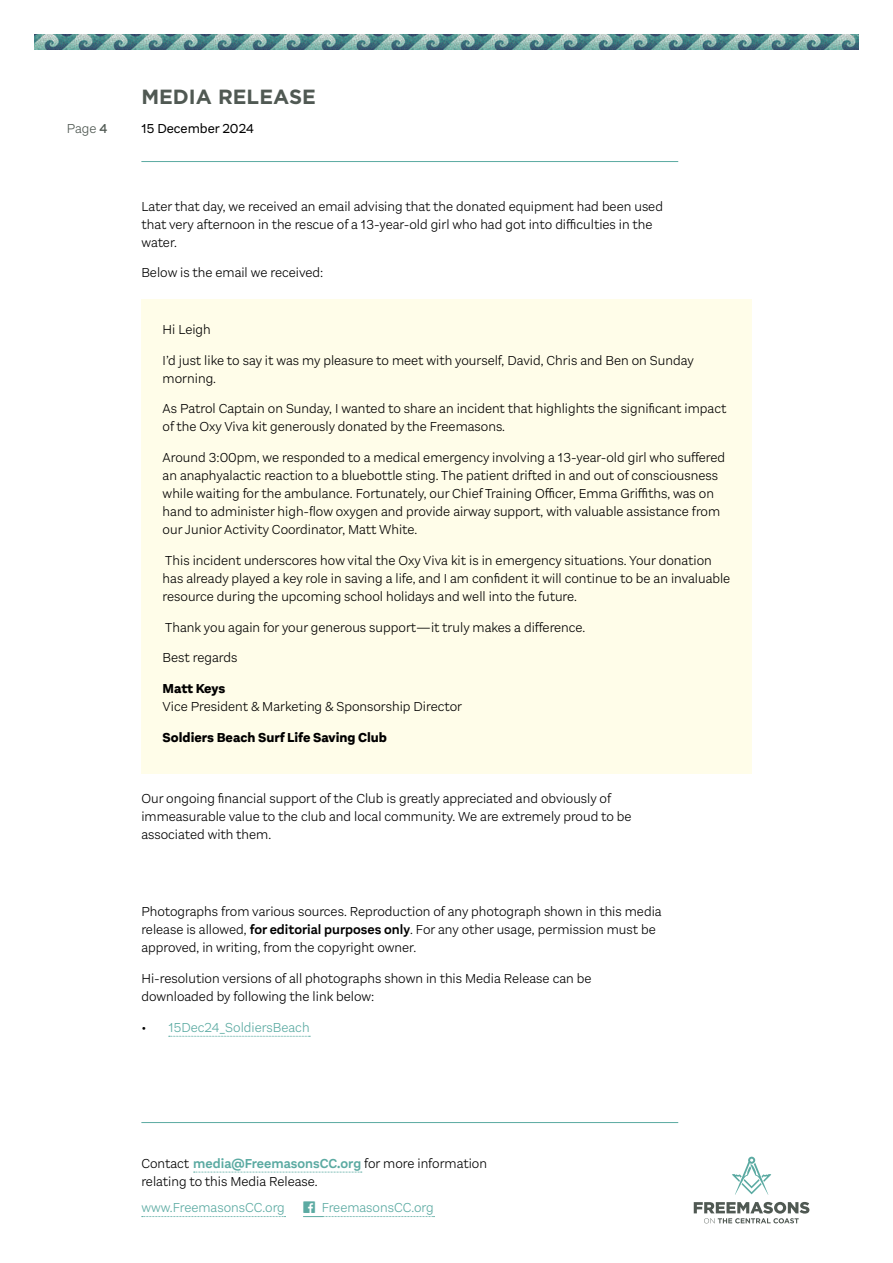
<style>
.page{position:relative;width:893px;height:1263px;background:#fff}
.page>*{position:absolute;margin:0;border:0;box-sizing:border-box;transform-origin:0 0}
.t1{font:700 20.55px "Gotham";color:#505953}
.BODY_Copy{font:300 13.5px/18px "Aestetico";color:#000}
.t2{font:300 13.5px "Aestetico";color:#5baaa2}
.BODY_Copy-2{font:800 13.5px "Aestetico";color:#000}
.DATE{font:13.5px "Aestetico";color:#000}
.t3{font:300 13.5px "Aestetico";color:#505953}
.s1{font-weight:500}
.s2{font-weight:800}
.s3{font-weight:600}
.s4{color:#000}
.s5{font-weight:600;color:#5baaa2}
</style>
<div class="page">
<img style="left:443px;top:34px;width:50px;height:15px">
<img style="left:493px;top:34px;width:69px;height:15px">
<img style="left:562px;top:34px;width:69px;height:15px">
<img style="left:631px;top:34px;width:69px;height:15px">
<img style="left:700px;top:34px;width:70px;height:15px">
<img style="left:770px;top:34px;width:89px;height:15px">
<img style="left:34px;top:34px;width:43px;height:15px">
<img style="left:77px;top:34px;width:69px;height:15px">
<img style="left:146px;top:34px;width:70px;height:15px">
<img style="left:216px;top:34px;width:69px;height:15px">
<img style="left:285px;top:34px;width:69px;height:15px">
<img style="left:354px;top:34px;width:89px;height:15px">
<svg style="left:732px;top:1157px;width:39px;height:38px"></svg>
<svg style="left:694px;top:1202px;width:115px;height:21px"></svg>
<hr style="left:141px;top:161px;width:537px;height:1px;background:#5baaa2">
<svg style="left:194px;top:1172px;width:168px;height:1px"></svg>
<svg style="left:142px;top:1216px;width:144px;height:1px"></svg>
<hr style="left:141px;top:1122px;width:537px;height:1px;background:#5baaa2">
<svg style="left:169px;top:1036px;width:141px;height:1px"></svg>
<div style="left:141px;top:299px;width:611px;height:474px;background:#fffde9"></div>
<svg style="left:303px;top:1216px;width:131px;height:1px"></svg>
<p class="t1" style="left:141px;top:85px;width:176px">MEDIA RELEASE</p>
<p class="t3" style="left:67px;top:121px;width:42px">Page <span class="s1">4</span></p>
<p class="DATE" style="left:141px;top:121px;width:114px">15 December 2024</p>
<p class="BODY_Copy" style="left:141px;top:197px;width:523px">Later that day, we received an email advising that the donated equipment had been used that very afternoon in the rescue of a 13-year-old girl who had got into difficulties in the water.</p>
<p class="BODY_Copy" style="left:141px;top:264px;width:183px">Below is the email we received:</p>
<p class="BODY_Copy" style="left:163px;top:320px;width:50px">Hi Leigh</p>
<p class="BODY_Copy" style="left:163px;top:351px;width:533px">I’d just like to say it was my pleasure to meet with yourself, David, Chris and Ben on Sunday morning.</p>
<p class="BODY_Copy" style="left:163px;top:400px;width:565px">As Patrol Captain on Sunday, I wanted to share an incident that highlights the significant impact of the Oxy Viva kit generously donated by the Freemasons.</p>
<p class="BODY_Copy" style="left:163px;top:449px;width:564px">Around 3:00pm, we responded to a medical emergency involving a 13-year-old girl who suffered an anaphyalactic reaction to a bluebottle sting. The patient drifted in and out of consciousness while waiting for the ambulance. Fortunately, our Chief Training Officer, Emma Griffiths, was on hand to administer high-flow oxygen and provide airway support, with valuable assistance from our Junior Activity Coordinator, Matt White.</p>
<p class="BODY_Copy" style="left:163px;top:551px;width:569px">This incident underscores how vital the Oxy Viva kit is in emergency situations. Your donation has already played a key role in saving a life, and I am confident it will continue to be an invaluable resource during the upcoming school holidays and well into the future.</p>
<p class="BODY_Copy" style="left:165px;top:618px;width:422px">Thank you again for your generous support—it truly makes a difference.</p>
<p class="BODY_Copy" style="left:163px;top:649px;width:76px">Best regards</p>
<p class="BODY_Copy" style="left:163px;top:680px;width:301px"><span class="s2">Matt Keys<br></span>Vice President &amp; Marketing &amp; Sponsorship Director</p>
<p class="BODY_Copy-2" style="left:163px;top:729px;width:226px">Soldiers Beach Surf Life Saving Club</p>
<p class="BODY_Copy" style="left:141px;top:790px;width:492px">Our ongoing financial support of the Club is greatly appreciated and obviously of immeasurable value to the club and local community. We are extremely proud to be associated with them.</p>
<p class="BODY_Copy" style="left:141px;top:903px;width:522px">Photographs from various sources. Reproduction of any photograph shown in this media release is allowed, <span class="s3">for editorial purposes only</span>. For any other usage, permission must be approved, in writing, from the copyright owner.</p>
<p class="BODY_Copy" style="left:141px;top:970px;width:452px">Hi-resolution versions of all photographs shown in this Media Release can be downloaded by following the link below:</p>
<p class="t2" style="left:141px;top:1020px;width:170px"><span class="s4">•</span> 15Dec24_SoldiersBeach</p>
<p class="BODY_Copy" style="left:141px;top:1154px;width:347px">Contact <span class="s5">media@FreemasonsCC.org</span> for more information relating to this Media Release.</p>
<p class="t2" style="left:141px;top:1200px;width:145px">www.FreemasonsCC.org</p>
<p class="t2" style="left:322px;top:1200px;width:114px">FreemasonsCC.org</p>
</div>
